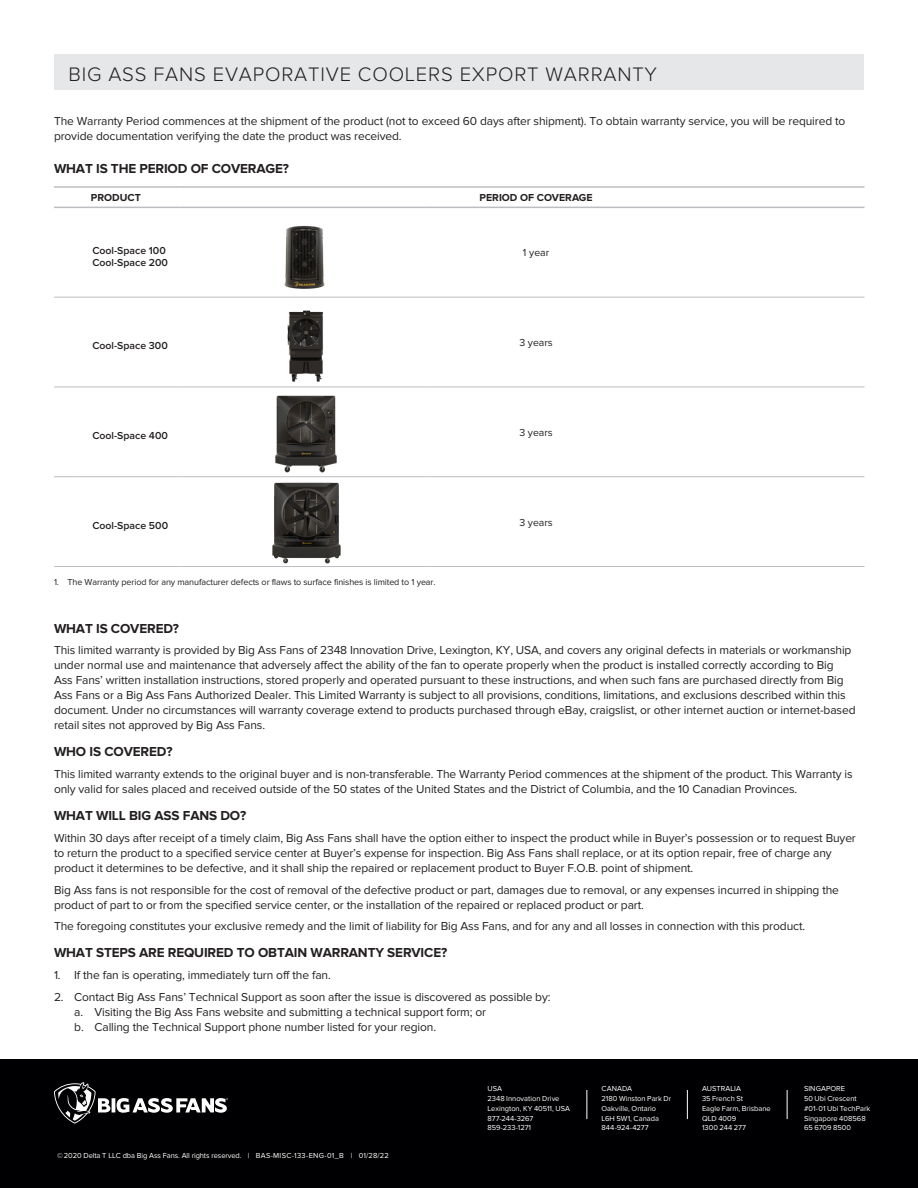
<style>
.page{position:relative;width:918px;height:1188px;background:#fff}
.page>*{position:absolute;margin:0;border:0;box-sizing:border-box;transform-origin:0 0}
.t1{font:300 20.25px "Proxima Nova";letter-spacing:.04em;color:#231f20}
.Heading_3{font:700 13.5px "Proxima Nova";letter-spacing:-.01em;color:#231f20}
.t2{font:12px/15px "Proxima Nova";letter-spacing:-.01em;color:#231f20}
.Table_Text{font:600 10.5px "Proxima Nova";color:#231f20}
.Table_Heading{font:700 10.5px "Proxima Nova";color:#231f20}
.Table_Text-2{font:10.5px "Proxima Nova";color:#231f20}
.t3{font:9px "Proxima Nova";letter-spacing:-.01em;color:#231f20}
.t4{font:7.5px/9.8px "Proxima Nova";color:#fff}
</style>
<div class="page">
<div style="left:0;top:1060px;width:918px;height:128px;background:#000002"></div>
<div style="left:54px;top:54px;width:810px;height:36px;background:#e6e7e9"></div>
<svg style="left:54px;top:1082px;width:174px;height:42px"></svg>
<svg style="left:586px;top:1090px;width:1px;height:29px"></svg>
<svg style="left:687px;top:1090px;width:1px;height:29px"></svg>
<svg style="left:787px;top:1090px;width:1px;height:29px"></svg>
<svg style="left:54px;top:297px;width:25px;height:1px"></svg>
<hr style="left:79px;top:297px;width:100px;height:1px;background:#bcbdc0">
<hr style="left:179px;top:297px;width:246px;height:1px;background:#bcbdc0">
<hr style="left:425px;top:297px;width:222px;height:1px;background:#bcbdc0">
<hr style="left:647px;top:297px;width:146px;height:1px;background:#bcbdc0">
<hr style="left:793px;top:297px;width:72px;height:1px;background:#bcbdc0">
<svg style="left:54px;top:387px;width:25px;height:1px"></svg>
<hr style="left:79px;top:387px;width:100px;height:1px;background:#bcbdc0">
<hr style="left:179px;top:387px;width:246px;height:1px;background:#bcbdc0">
<hr style="left:425px;top:387px;width:222px;height:1px;background:#bcbdc0">
<hr style="left:647px;top:387px;width:146px;height:1px;background:#bcbdc0">
<hr style="left:793px;top:387px;width:72px;height:1px;background:#bcbdc0">
<svg style="left:54px;top:476px;width:25px;height:1px"></svg>
<hr style="left:79px;top:476px;width:100px;height:1px;background:#bcbdc0">
<hr style="left:179px;top:476px;width:246px;height:1px;background:#bcbdc0">
<hr style="left:425px;top:476px;width:222px;height:1px;background:#bcbdc0">
<hr style="left:647px;top:476px;width:146px;height:1px;background:#bcbdc0">
<hr style="left:793px;top:476px;width:72px;height:1px;background:#bcbdc0">
<svg style="left:54px;top:566px;width:25px;height:1px"></svg>
<hr style="left:79px;top:566px;width:100px;height:1px;background:#bcbdc0">
<hr style="left:179px;top:566px;width:246px;height:1px;background:#bcbdc0">
<hr style="left:425px;top:566px;width:222px;height:1px;background:#bcbdc0">
<hr style="left:647px;top:566px;width:146px;height:1px;background:#bcbdc0">
<hr style="left:793px;top:566px;width:72px;height:1px;background:#bcbdc0">
<hr style="left:54px;top:186px;width:25px;height:2px;background:#bcbdc0">
<hr style="left:79px;top:186px;width:100px;height:2px;background:#bcbdc0">
<hr style="left:179px;top:186px;width:246px;height:2px;background:#bcbdc0">
<hr style="left:425px;top:186px;width:222px;height:2px;background:#bcbdc0">
<hr style="left:647px;top:186px;width:146px;height:2px;background:#bcbdc0">
<hr style="left:793px;top:186px;width:72px;height:2px;background:#bcbdc0">
<svg style="left:54px;top:207px;width:25px;height:1px"></svg>
<hr style="left:79px;top:207px;width:100px;height:1px;background:#bcbdc0">
<hr style="left:179px;top:207px;width:246px;height:1px;background:#bcbdc0">
<hr style="left:425px;top:207px;width:222px;height:1px;background:#bcbdc0">
<hr style="left:647px;top:207px;width:146px;height:1px;background:#bcbdc0">
<hr style="left:793px;top:207px;width:72px;height:1px;background:#bcbdc0">
<img style="left:284px;top:226px;width:41px;height:63px">
<img style="left:287px;top:310px;width:36px;height:72px">
<img style="left:275px;top:395px;width:62px;height:77px">
<img style="left:262px;top:477px;width:88px;height:87px">
<p class="t1" style="left:69px;top:62px;width:590px">BIG ASS FANS EVAPORATIVE COOLERS EXPORT WARRANTY</p>
<p class="t2" style="left:54px;top:113px;width:793px">The Warranty Period commences at the shipment of the product (not to exceed 60 days after shipment). To obtain warranty service, you will be required to provide documentation verifying the date the product was received.</p>
<p class="Heading_3" style="left:54px;top:161px;width:237px">WHAT IS THE PERIOD OF COVERAGE?</p>
<p class="Table_Heading" style="left:91px;top:192px;width:51px">PRODUCT</p>
<p class="Table_Heading" style="left:480px;top:192px;width:114px">PERIOD OF COVERAGE</p>
<p class="Table_Text" style="left:92px;top:244px;width:75px">Cool-Space 100</p>
<p class="Table_Text" style="left:92px;top:256px;width:77px">Cool-Space 200</p>
<p class="Table_Text-2" style="left:523px;top:247px;width:28px">1 year</p>
<p class="Table_Text" style="left:92px;top:340px;width:77px">Cool-Space 300</p>
<p class="Table_Text-2" style="left:519px;top:337px;width:35px">3 years</p>
<p class="Table_Text" style="left:92px;top:430px;width:77px">Cool-Space 400</p>
<p class="Table_Text-2" style="left:519px;top:426px;width:35px">3 years</p>
<p class="Table_Text" style="left:92px;top:519px;width:77px">Cool-Space 500</p>
<p class="Table_Text-2" style="left:519px;top:516px;width:35px">3 years</p>
<p class="t3" style="left:54px;top:577px;width:383px">1. The Warranty period for any manufacturer defects or flaws to surface finishes is limited to 1 year.</p>
<p class="Heading_3" style="left:54px;top:620px;width:127px">WHAT IS COVERED?</p>
<p class="t2" style="left:54px;top:643px;width:803px">This limited warranty is provided by Big Ass Fans of 2348 Innovation Drive, Lexington, KY, USA, and covers any original defects in materials or workmanship under normal use and maintenance that adversely affect the ability of the fan to operate properly when the product is installed correctly according to Big<br>Ass Fans’ written installation instructions, stored properly and operated pursuant to these instructions, and when such fans are purchased directly from Big Ass Fans or a Big Ass Fans Authorized Dealer. This Limited Warranty is subject to all provisions, conditions, limitations, and exclusions described within this document. Under no circumstances will warranty coverage extend to products purchased through eBay, craigslist, or other internet auction or internet-based retail sites not approved by Big Ass Fans.</p>
<p class="Heading_3" style="left:54px;top:744px;width:120px">WHO IS COVERED?</p>
<p class="t2" style="left:54px;top:767px;width:800px">This limited warranty extends to the original buyer and is non-transferable. The Warranty Period commences at the shipment of the product. This Warranty is only valid for sales placed and received outside of the 50 states of the United States and the District of Columbia, and the 10 Canadian Provinces.</p>
<p class="Heading_3" style="left:54px;top:808px;width:194px">WHAT WILL BIG ASS FANS DO?</p>
<p class="t2" style="left:54px;top:831px;width:803px">Within 30 days after receipt of a timely claim, Big Ass Fans shall have the option either to inspect the product while in Buyer’s possession or to request Buyer to return the product to a specified service center at Buyer’s expense for inspection. Big Ass Fans shall replace, or at its option repair, free of charge any product it determines to be defective, and it shall ship the repaired or replacement product to Buyer F.O.B. point of shipment.</p>
<p class="t2" style="left:54px;top:882px;width:787px">Big Ass fans is not responsible for the cost of removal of the defective product or part, damages due to removal, or any expenses incurred in shipping the product of part to or from the specified service center, or the installation of the repaired or replaced product or part.</p>
<p class="t2" style="left:54px;top:919px;width:753px">The foregoing constitutes your exclusive remedy and the limit of liability for Big Ass Fans, and for any and all losses in connection with this product.</p>
<p class="Heading_3" style="left:54px;top:945px;width:395px">WHAT STEPS ARE REQUIRED TO OBTAIN WARRANTY SERVICE?</p>
<p class="t2" style="left:54px;top:968px;width:278px">1. If the fan is operating, immediately turn off the fan.</p>
<p class="t2" style="left:54px;top:990px;width:498px">2. Contact Big Ass Fans’ Technical Support as soon after the issue is discovered as possible by:</p>
<p class="t2" style="left:74px;top:1005px;width:413px">a. Visiting the Big Ass Fans website and submitting a technical support form; or</p>
<p class="t2" style="left:74px;top:1020px;width:363px">b. Calling the Technical Support phone number listed for your region.</p>
<p class="t4" style="left:57px;top:1151px;width:333px">© 2020 Delta T LLC dba Big Ass Fans. All rights reserved. | BAS-MISC-133-ENG-01_B | 01/28/22</p>
<p class="t4" style="left:488px;top:1084px;width:84px">USA<br>2348 Innovation Drive<br>Lexington, KY 40511, USA<br>877-244-3267<br>859-233-1271</p>
<p class="t4" style="left:602px;top:1084px;width:71px">CANADA<br>2180 Winston Park Dr<br>Oakville, Ontario<br>L6H 5W1, Canada<br>844-924-4277</p>
<p class="t4" style="left:702px;top:1084px;width:70px">AUSTRALIA<br>35 French St<br>Eagle Farm, Brisbane<br>QLD 4009<br>1300 244 277</p>
<p class="t4" style="left:804px;top:1084px;width:68px">SINGAPORE<br>50 Ubi Crescent #01-01 Ubi TechPark<br>Singapore 408568<br>65 6709 8500</p>
</div>
